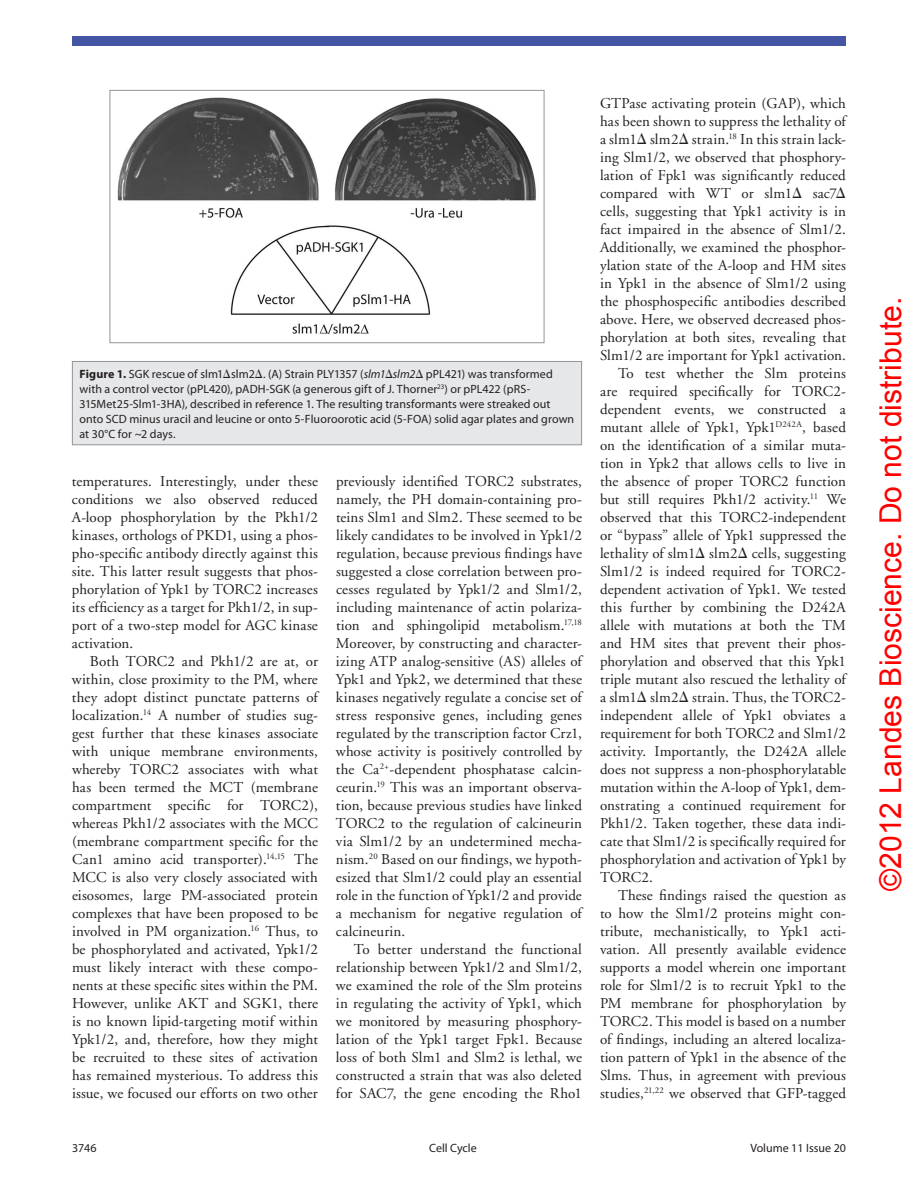
<style>
.page{position:relative;width:918px;height:1188px;background:#fff}
.page>*{position:absolute;margin:0;border:0;box-sizing:border-box;transform-origin:0 0}
.t1{font:30.15px "Arial";color:#f00}
.t2{font:15px/18px "Adobe Garamond";letter-spacing:.005em;color:#231f20;text-align:justify}
.t3{font:12px/15px "Myriad Pro";letter-spacing:.005em;color:#231f20}
.s1{font-weight:700}
.s2{font-family:"Universal Std Greekw Math Pi"}
.s3{font-style:italic}
</style>
<div class="page">
<div style="left:72px;top:36px;width:774px;height:10px;background:#4455a4"></div>
<img style="left:117px;top:97px;width:419px;height:238px">
<div style="left:110px;top:90px;width:434px;height:253px;border:1px solid #939598"></div>
<div style="left:72px;top:361px;width:510px;height:84px;background:#e6e7e9"></div>
<div style="left:72px;top:361px;width:510px;height:84px;border:1px solid #939598"></div>
<p class="t3" style="left:79px;top:366px;width:496px"><span class="s1">Figure 1.</span> SGK rescue of slm1<span class="s2">Δ</span>slm2<span class="s2">Δ</span>. (A) Strain PLY1357 (<span class="s3">slm1</span><span class="s2">Δ</span><span class="s3">slm2</span><span class="s2">Δ</span> pPL421) was transformed with a control vector (pPL420), pADH-SGK (a generous gift of J. Thorner<sup>23</sup>) or pPL422 (pRS-315Met25-Slm1-3HA), described in reference 1. The resulting transformants were streaked out onto SCD minus uracil and leucine or onto 5-Fluoroorotic acid (5-FOA) solid agar plates and grown at 30°C for ~2 days.</p>
<p class="t2" style="left:72px;top:473px;width:247px">temperatures. Interestingly, under these conditions we also observed reduced A-loop phosphorylation by the Pkh1/2 kinases, orthologs of PKD1, using a phos&shy;pho-specific antibody directly against this site. This latter result suggests that phos&shy;phorylation of Ypk1 by TORC2 increases its efficiency as a target for Pkh1/2, in sup&shy;port of a two-step model for AGC kinase activation.</p>
<p class="t2" style="left:72px;top:653px;width:248px;text-indent:18px">Both TORC2 and Pkh1/2 are at, or within, close proximity to the PM, where they adopt distinct punctate patterns of localization.<sup>14</sup> A number of studies sug&shy;gest further that these kinases associate with unique membrane environments, whereby TORC2 associates with what has been termed the MCT (membrane compartment specific for TORC2), whereas Pkh1/2 associates with the MCC (membrane compartment specific for the Can1 amino acid transporter).<sup>14,15</sup> The MCC is also very closely associated with eisosomes, large PM-associated protein complexes that have been proposed to be involved in PM organization.<sup>16</sup> Thus, to be phosphorylated and activated, Ypk1/2 must likely interact with these compo&shy;nents at these specific sites within the PM.<br>However, unlike AKT and SGK1, there is no known lipid-targeting motif within Ypk1/2, and, therefore, how they might be recruited to these sites of activation has remained mysterious. To address this issue, we focused our efforts on two other</p>
<p class="t2" style="left:336px;top:473px;width:248px">previously identified TORC2 substrates, namely, the PH domain-containing pro&shy;teins Slm1 and Slm2. These seemed to be likely candidates to be involved in Ypk1/2 regulation, because previous findings have suggested a close correlation between pro&shy;cesses regulated by Ypk1/2 and Slm1/2, including maintenance of actin polariza&shy;tion and sphingolipid metabolism.<sup>17,18<br></sup>Moreover, by constructing and character&shy;izing ATP analog-sensitive (AS) alleles of Ypk1 and Ypk2, we determined that these kinases negatively regulate a concise set of stress responsive genes, including genes regulated by the transcription factor Crz1, whose activity is positively controlled by the Ca<sup>2+</sup>-dependent phosphatase calcin&shy;ceurin.<sup>19</sup> This was an important observa&shy;tion, because previous studies have linked TORC2 to the regulation of calcineurin via Slm1/2 by an undetermined mecha&shy;nism.<sup>20</sup> Based on our findings, we hypoth&shy;esized that Slm1/2 could play an essential role in the function of Ypk1/2 and provide a mechanism for negative regulation of calcineurin.</p>
<p class="t2" style="left:336px;top:941px;width:248px;text-indent:18px">To better understand the functional relationship between Ypk1/2 and Slm1/2, we examined the role of the Slm proteins in regulating the activity of Ypk1, which we monitored by measuring phosphory&shy;lation of the Ypk1 target Fpk1. Because loss of both Slm1 and Slm2 is lethal, we constructed a strain that was also deleted for SAC7, the gene encoding the Rho1</p>
<p class="t2" style="left:600px;top:95px;width:247px">GTPase activating protein (GAP), which</p>
<p class="t2" style="left:600px;top:113px;width:247px">has been shown to suppress the lethality of</p>
<p class="t2" style="left:600px;top:131px;width:247px">a slm1<span class="s2">Δ</span> slm2<span class="s2">Δ</span> strain.<sup>18</sup> In this strain lack-</p>
<p class="t2" style="left:600px;top:149px;width:247px">ing Slm1/2, we observed that phosphory-</p>
<p class="t2" style="left:600px;top:167px;width:247px">lation of Fpk1 was significantly reduced</p>
<p class="t2" style="left:600px;top:185px;width:247px">compared with WT or slm1<span class="s2">Δ</span> sac7<span class="s2">Δ</span></p>
<p class="t2" style="left:600px;top:203px;width:247px">cells, suggesting that Ypk1 activity is in</p>
<p class="t2" style="left:600px;top:221px;width:247px">fact impaired in the absence of Slm1/2.</p>
<p class="t2" style="left:600px;top:239px;width:247px">Additionally, we examined the phosphor-</p>
<p class="t2" style="left:600px;top:257px;width:247px">ylation state of the A-loop and HM sites</p>
<p class="t2" style="left:600px;top:275px;width:247px">in Ypk1 in the absence of Slm1/2 using</p>
<p class="t2" style="left:600px;top:293px;width:247px">the phosphospecific antibodies described</p>
<p class="t2" style="left:600px;top:311px;width:247px">above. Here, we observed decreased phos-</p>
<p class="t2" style="left:600px;top:329px;width:247px">phorylation at both sites, revealing that</p>
<p class="t2" style="left:600px;top:347px;width:247px">Slm1/2 are important for Ypk1 activation.</p>
<p class="t2" style="left:618px;top:365px;width:229px">To test whether the Slm proteins</p>
<p class="t2" style="left:600px;top:383px;width:247px">are required specifically for TORC2-</p>
<p class="t2" style="left:600px;top:401px;width:247px">dependent events, we constructed a</p>
<p class="t2" style="left:600px;top:419px;width:247px">mutant allele of Ypk1, Ypk1<sup>D242A</sup>, based</p>
<p class="t2" style="left:600px;top:437px;width:247px">on the identification of a similar muta-</p>
<p class="t2" style="left:600px;top:455px;width:247px">tion in Ypk2 that allows cells to live in</p>
<p class="t2" style="left:600px;top:473px;width:247px">the absence of proper TORC2 function</p>
<p class="t2" style="left:600px;top:491px;width:247px">but still requires Pkh1/2 activity.<sup>11</sup> We</p>
<p class="t2" style="left:600px;top:509px;width:247px">observed that this TORC2-independent</p>
<p class="t2" style="left:600px;top:527px;width:247px">or “bypass” allele of Ypk1 suppressed the</p>
<p class="t2" style="left:600px;top:545px;width:247px">lethality of slm1<span class="s2">Δ</span> slm2<span class="s2">Δ</span> cells, suggesting</p>
<p class="t2" style="left:600px;top:563px;width:247px">Slm1/2 is indeed required for TORC2-</p>
<p class="t2" style="left:600px;top:581px;width:247px">dependent activation of Ypk1. We tested</p>
<p class="t2" style="left:600px;top:599px;width:247px">this further by combining the D242A</p>
<p class="t2" style="left:600px;top:617px;width:247px">allele with mutations at both the TM</p>
<p class="t2" style="left:600px;top:635px;width:247px">and HM sites that prevent their phos-</p>
<p class="t2" style="left:600px;top:653px;width:247px">phorylation and observed that this Ypk1</p>
<p class="t2" style="left:600px;top:671px;width:247px">triple mutant also rescued the lethality of</p>
<p class="t2" style="left:600px;top:689px;width:247px">a slm1<span class="s2">Δ</span> slm2<span class="s2">Δ</span> strain. Thus, the TORC2-</p>
<p class="t2" style="left:600px;top:707px;width:248px">independent allele of Ypk1 obviates a</p>
<p class="t2" style="left:600px;top:725px;width:247px">requirement for both TORC2 and Slm1/2</p>
<p class="t2" style="left:600px;top:743px;width:247px">activity. Importantly, the D242A allele</p>
<p class="t2" style="left:600px;top:761px;width:247px">does not suppress a non-phosphorylatable</p>
<p class="t2" style="left:600px;top:779px;width:247px">mutation within the A-loop of Ypk1, dem-</p>
<p class="t2" style="left:600px;top:797px;width:247px">onstrating a continued requirement for</p>
<p class="t2" style="left:600px;top:815px;width:247px">Pkh1/2. Taken together, these data indi-</p>
<p class="t2" style="left:600px;top:833px;width:247px">cate that Slm1/2 is specifically required for</p>
<p class="t2" style="left:600px;top:851px;width:248px">phosphorylation and activation of Ypk1 by</p>
<p class="t2" style="left:600px;top:869px;width:54px">TORC2.</p>
<p class="t2" style="left:618px;top:887px;width:229px">These findings raised the question as</p>
<p class="t2" style="left:600px;top:905px;width:247px">to how the Slm1/2 proteins might con-</p>
<p class="t2" style="left:600px;top:923px;width:247px">tribute, mechanistically, to Ypk1 acti-</p>
<p class="t2" style="left:600px;top:941px;width:247px">vation. All presently available evidence</p>
<p class="t2" style="left:600px;top:959px;width:247px">supports a model wherein one important</p>
<p class="t2" style="left:600px;top:977px;width:247px">role for Slm1/2 is to recruit Ypk1 to the</p>
<p class="t2" style="left:600px;top:995px;width:247px">PM membrane for phosphorylation by</p>
<p class="t2" style="left:600px;top:1013px;width:247px">TORC2. This model is based on a number</p>
<p class="t2" style="left:600px;top:1031px;width:247px">of findings, including an altered localiza-</p>
<p class="t2" style="left:600px;top:1049px;width:247px">tion pattern of Ypk1 in the absence of the</p>
<p class="t2" style="left:600px;top:1067px;width:247px">Slms. Thus, in agreement with previous</p>
<p class="t2" style="left:600px;top:1085px;width:247px">studies,<sup>21,22</sup> we observed that GFP-tagged</p>
<p class="t3" style="left:72px;top:1141px;width:26px">3746</p>
<p class="t3" style="left:429px;top:1141px;width:49px">Cell Cycle</p>
<p class="t3" style="left:750px;top:1141px;width:97px">Volume 11 Issue 20</p>
<h1 class="t1" style="left:871px;top:891px;width:595px;rotate:-90deg">©2012 Landes Bioscience. Do not distribute.</h1>
</div>
